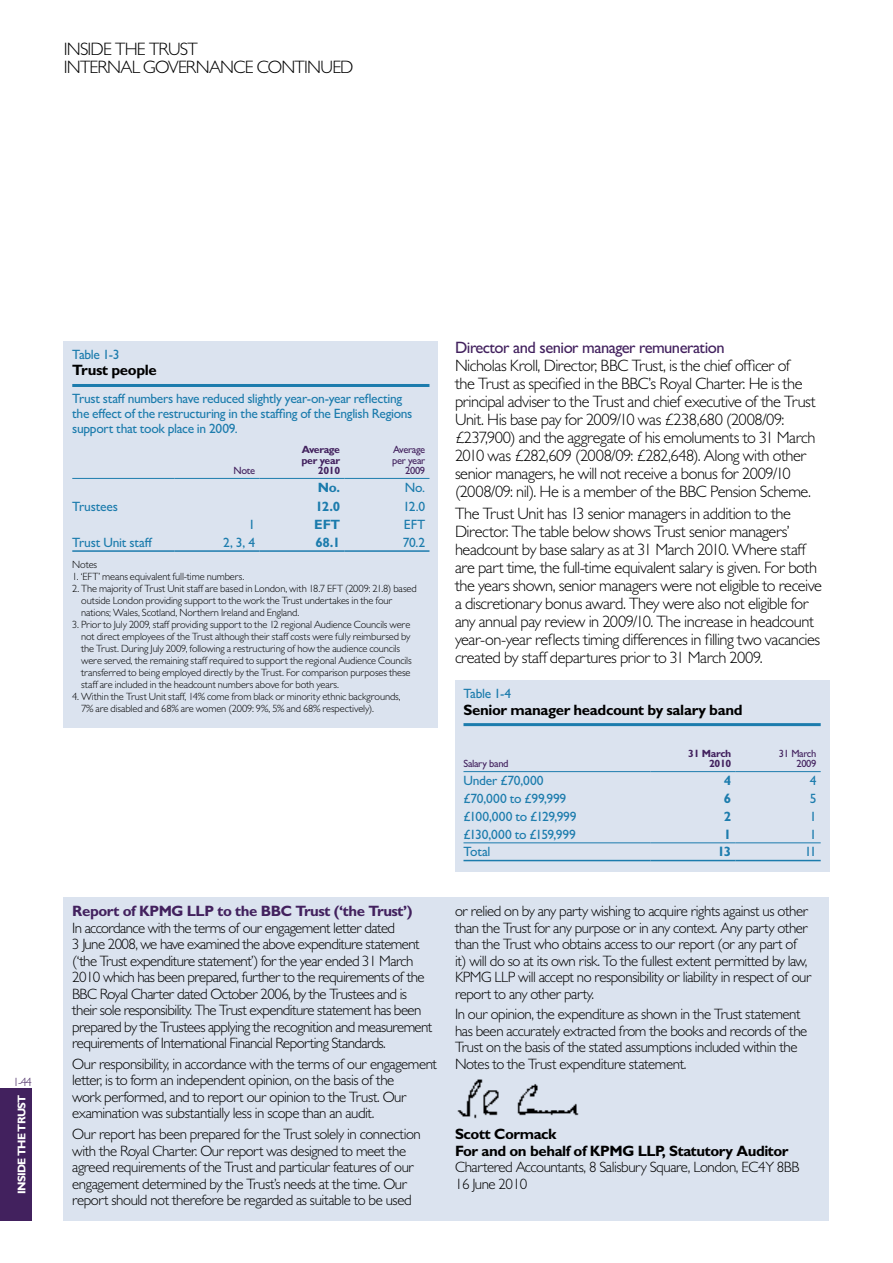
<style>
.page{position:relative;width:893px;height:1263px;background:#fff}
.page>*{position:absolute;margin:0;border:0;box-sizing:border-box;transform-origin:0 0}
.t1{font:300 18px/18px "Gill Sans MT Pro";letter-spacing:-.045em;color:#000}
.Body_1{font:300 16.5px/18px "Gill Sans MT Pro";letter-spacing:-.03em;color:#000}
.t2{font:500 16.5px "Gill Sans MT Pro";letter-spacing:-.03em;color:#42215e}
.Gov_bodytext_10pt{font:300 15px/16.5px "Gill Sans MT Pro";letter-spacing:-.03em;color:#000}
.Table_title{font:700 15px "Gill Sans MT Pro";letter-spacing:-.03em;color:#000}
.t3{font:700 15px "Gill Sans MT Pro";letter-spacing:-.03em;color:#42215e}
.Tabletext_9pt{font:500 13.5px/15px "Gill Sans MT Pro";letter-spacing:-.025em;color:#1c7cad}
.Table_figures_9pt{font:700 13.5px "Gill Sans MT Pro";letter-spacing:-.03em;color:#1c7cad}
.Table_number{font:500 13.5px "Gill Sans MT Pro";letter-spacing:-.03em;color:#1c7cad}
.Table_figures_9pt-2{font:500 13.5px "Gill Sans MT Pro";color:#1c7cad}
.t4{font:300 12px "Gill Sans MT Pro";color:#42215e}
.t5{font:700 11.25px "Gill Sans MT Pro";letter-spacing:-.055em;color:#fff}
.t6{font:300 10.5px/12px "Gill Sans MT Pro";letter-spacing:-.015em;color:#000}
.Tabletext_top_7pt{font:500 10.5px/10.5px "Gill Sans MT Pro";letter-spacing:-.03em;color:#42215e;text-align:right}
.Tabletext_top_7pt-2{font:700 10.5px/10.5px "Gill Sans MT Pro";letter-spacing:-.03em;color:#42215e;text-align:right}
.s1{font-weight:700}
</style>
<div class="page">
<div style="left:64px;top:897px;width:765px;height:323px;background:#dbe3ef"></div>
<div style="left:64px;top:341px;width:374px;height:387px;background:#dbe3ef"></div>
<hr style="left:72px;top:384px;width:357px;height:3px;background:#1c7cad">
<hr style="left:72px;top:550px;width:102px;height:2px;background:#1c7cad">
<hr style="left:174px;top:550px;width:85px;height:2px;background:#1c7cad">
<hr style="left:259px;top:550px;width:85px;height:2px;background:#1c7cad">
<hr style="left:344px;top:550px;width:85px;height:2px;background:#1c7cad">
<hr style="left:72px;top:478px;width:102px;height:1px;background:#1c7cad">
<hr style="left:174px;top:478px;width:85px;height:1px;background:#1c7cad">
<hr style="left:259px;top:478px;width:85px;height:1px;background:#1c7cad">
<hr style="left:344px;top:478px;width:85px;height:1px;background:#1c7cad">
<div style="left:455px;top:680px;width:374px;height:192px;background:#dbe3ef"></div>
<hr style="left:463px;top:723px;width:358px;height:3px;background:#1c7cad">
<svg style="left:463px;top:772px;width:358px;height:1px"></svg>
<hr style="left:463px;top:860px;width:188px;height:1px;background:#1c7cad">
<hr style="left:651px;top:860px;width:85px;height:1px;background:#1c7cad">
<hr style="left:736px;top:860px;width:85px;height:1px;background:#1c7cad">
<hr style="left:463px;top:842px;width:188px;height:1px;background:#1c7cad">
<hr style="left:651px;top:842px;width:85px;height:1px;background:#1c7cad">
<hr style="left:736px;top:842px;width:85px;height:1px;background:#1c7cad">
<hr style="left:463px;top:771px;width:188px;height:1px;background:#1c7cad">
<hr style="left:651px;top:771px;width:85px;height:1px;background:#1c7cad">
<hr style="left:736px;top:771px;width:85px;height:1px;background:#1c7cad">
<img style="left:457px;top:1079px;width:122px;height:40px">
<div style="left:0;top:1088px;width:32px;height:132px;background:#42215e"></div>
<p class="t1" style="left:64px;top:39px;width:291px">INSIDE THE TRUST<br>INTERNAL GOvERNANCE CONTINUED</p>
<p class="t4" style="left:13px;top:1075px;width:20px">1-44</p>
<p class="t5" style="left:15px;top:1194px;width:101px;rotate:-90deg">Inside th e trust</p>
<p class="Table_number" style="left:72px;top:346px;width:49px">Table 1-3</p>
<p class="Table_title" style="left:72px;top:361px;width:86px">trust people</p>
<p class="Tabletext_9pt" style="left:72px;top:391px;width:342px">Trust staff numbers have reduced slightly year-on-year reflecting the effect of the restructuring in the staffing of the english regions support that took place in 2009.</p>
<p class="Tabletext_top_7pt-2" style="left:302px;top:444px;width:40px">average</p>
<p class="Tabletext_top_7pt" style="left:393px;top:444px;width:34px">average</p>
<p class="Tabletext_top_7pt" style="left:233px;top:465px;width:23px">Note</p>
<p class="Tabletext_top_7pt-2" style="left:301px;top:455px;width:40px">per year<br>2010</p>
<p class="Tabletext_top_7pt" style="left:392px;top:455px;width:35px">per year<br>2009</p>
<p class="Table_figures_9pt" style="left:318px;top:479px;width:24px">no.</p>
<p class="Tabletext_9pt" style="left:405px;top:480px;width:22px">No.</p>
<p class="Tabletext_9pt" style="left:72px;top:498px;width:47px">Trustees</p>
<p class="Table_figures_9pt" style="left:315px;top:498px;width:26px">12.0</p>
<p class="Tabletext_9pt" style="left:403px;top:498px;width:24px">12.0</p>
<p class="Tabletext_9pt" style="left:248px;top:517px;width:8px">1</p>
<p class="Table_figures_9pt" style="left:314px;top:516px;width:27px">eFt</p>
<p class="Tabletext_9pt" style="left:404px;top:517px;width:23px">eFT</p>
<p class="Tabletext_9pt" style="left:72px;top:535px;width:82px">Trust Unit staff</p>
<p class="Tabletext_9pt" style="left:223px;top:535px;width:34px">2, 3, 4</p>
<p class="Table_figures_9pt" style="left:316px;top:534px;width:26px">68.1</p>
<p class="Tabletext_9pt" style="left:403px;top:535px;width:24px">70.2</p>
<p class="t6" style="left:72px;top:558px;width:26px">Notes</p>
<p class="t6" style="left:72px;top:570px;width:173px">1. ‘EFT’ means equivalent full-time numbers.</p>
<p class="t6" style="left:81px;top:582px;width:337px;text-indent:-9px">2. The majority of Trust Unit staff are based in London, with 18.7 EFT (2009: 21.8) based outside London providing support to the work the Trust undertakes in the four nations; Wales, Scotland, Northern Ireland and England.</p>
<p class="t6" style="left:81px;top:618px;width:332px;text-indent:-9px">3. prior to July 2009, staff providing support to the 12 regional Audience Councils were not direct employees of the Trust although their staff costs were fully reimbursed by the Trust. During July 2009, following a restructuring of how the audience councils were served, the remaining staff required to support the regional Audience Councils transferred to being employed directly by the Trust. For comparison purposes these staff are included in the headcount numbers above for both years.</p>
<p class="t6" style="left:81px;top:690px;width:321px;text-indent:-9px">4. Within the Trust Unit staff, 14% come from black or minority ethnic backgrounds,<br>7% are disabled and 68% are women (2009: 9%, 5% and 68% respectively).</p>
<h3 class="t2" style="left:455px;top:337px;width:271px">Director and senior manager remuneration</h3>
<p class="Body_1" style="left:455px;top:356px;width:362px">Nicholas Kroll, Director, BBC Trust, is the chief officer of<br>the Trust as specified in the BBC’s Royal Charter. He is the principal adviser to the Trust and chief executive of the Trust Unit. His base pay for 2009/10 was £238,680 (2008/09: £237,900) and the aggregate of his emoluments to 31 March 2010 was £282,609 (2008/09: £282,648). Along with other senior managers, he will not receive a bonus for 2009/10 (2008/09: nil). He is a member of the BBC Pension Scheme.</p>
<p class="Body_1" style="left:455px;top:504px;width:368px">The Trust Unit has 13 senior managers in addition to the Director. The table below shows Trust senior managers’ headcount by base salary as at 31 March 2010. Where staff are part time, the full-time equivalent salary is given. For both the years shown, senior managers were not eligible to receive a discretionary bonus award. They were also not eligible for any annual pay review in 2009/10. The increase in headcount year-on-year reflects timing differences in filling two vacancies created by staff departures prior to 31 March 2009.</p>
<p class="Table_number" style="left:463px;top:685px;width:49px">Table 1-4</p>
<p class="Table_title" style="left:463px;top:700px;width:281px">Senior manager headcount by salary band</p>
<p class="Tabletext_top_7pt" style="left:463px;top:758px;width:47px">Salary band</p>
<p class="Tabletext_top_7pt-2" style="left:688px;top:748px;width:45px">31 March<br>2010</p>
<p class="Tabletext_top_7pt" style="left:779px;top:748px;width:39px">31 March<br>2009</p>
<p class="Tabletext_9pt" style="left:463px;top:773px;width:82px">Under £70,000</p>
<p class="Table_figures_9pt" style="left:724px;top:772px;width:9px">4</p>
<p class="Table_figures_9pt-2" style="left:810px;top:773px;width:8px">4</p>
<p class="Tabletext_9pt" style="left:463px;top:791px;width:104px">£70,000 to £99,999</p>
<p class="Table_figures_9pt" style="left:724px;top:790px;width:9px">6</p>
<p class="Table_figures_9pt-2" style="left:810px;top:791px;width:8px">5</p>
<p class="Tabletext_9pt" style="left:463px;top:809px;width:115px">£100,000 to £129,999</p>
<p class="Table_figures_9pt" style="left:724px;top:808px;width:9px">2</p>
<p class="Table_figures_9pt-2" style="left:810px;top:808px;width:8px">1</p>
<p class="Tabletext_9pt" style="left:463px;top:826px;width:114px">£130,000 to £159,999</p>
<p class="Table_figures_9pt" style="left:724px;top:826px;width:9px">1</p>
<p class="Table_figures_9pt-2" style="left:810px;top:826px;width:8px">1</p>
<p class="Tabletext_9pt" style="left:463px;top:844px;width:29px">Total</p>
<p class="Table_figures_9pt" style="left:717px;top:843px;width:15px">13</p>
<p class="Table_figures_9pt-2" style="left:805px;top:844px;width:13px">11</p>
<h4 class="t3" style="left:72px;top:902px;width:342px">Report of KPMG LLP to the BBC Trust (‘the Trust’)</h4>
<p class="Gov_bodytext_10pt" style="left:72px;top:919px;width:362px">In accordance with the terms of our engagement letter dated<br>3 June 2008, we have examined the above expenditure statement (‘the Trust expenditure statement’) for the year ended 31 March 2010 which has been prepared, further to the requirements of the BBC Royal Charter dated October 2006, by the Trustees and is their sole responsibility. The Trust expenditure statement has been prepared by the Trustees applying the recognition and measurement requirements of International Financial Reporting Standards.</p>
<p class="Gov_bodytext_10pt" style="left:72px;top:1055px;width:366px">Our responsibility, in accordance with the terms of our engagement letter, is to form an independent opinion, on the basis of the<br>work performed, and to report our opinion to the Trust. Our examination was substantially less in scope than an audit.</p>
<p class="Gov_bodytext_10pt" style="left:72px;top:1125px;width:350px">Our report has been prepared for the Trust solely in connection with the Royal Charter. Our report was designed to meet the agreed requirements of the Trust and particular features of our engagement determined by the Trust’s needs at the time. Our report should not therefore be regarded as suitable to be used</p>
<p class="Gov_bodytext_10pt" style="left:455px;top:902px;width:358px">or relied on by any party wishing to acquire rights against us other than the Trust for any purpose or in any context. Any party other than the Trust who obtains access to our report (or any part of it) will do so at its own risk. To the fullest extent permitted by law, KPMG LLP will accept no responsibility or liability in respect of our report to any other party.</p>
<p class="Gov_bodytext_10pt" style="left:455px;top:1006px;width:354px">In our opinion, the expenditure as shown in the Trust statement has been accurately extracted from the books and records of the Trust on the basis of the stated assumptions included within the Notes to the Trust expenditure statement.</p>
<p class="Gov_bodytext_10pt" style="left:455px;top:1125px;width:346px"><span class="s1">Scott Cormack<br>For and on behalf of KPMG LLP, Statutory Auditor </span>Chartered Accountants, 8 Salisbury Square, London, EC4Y 8BB 16 June 2010</p>
</div>
